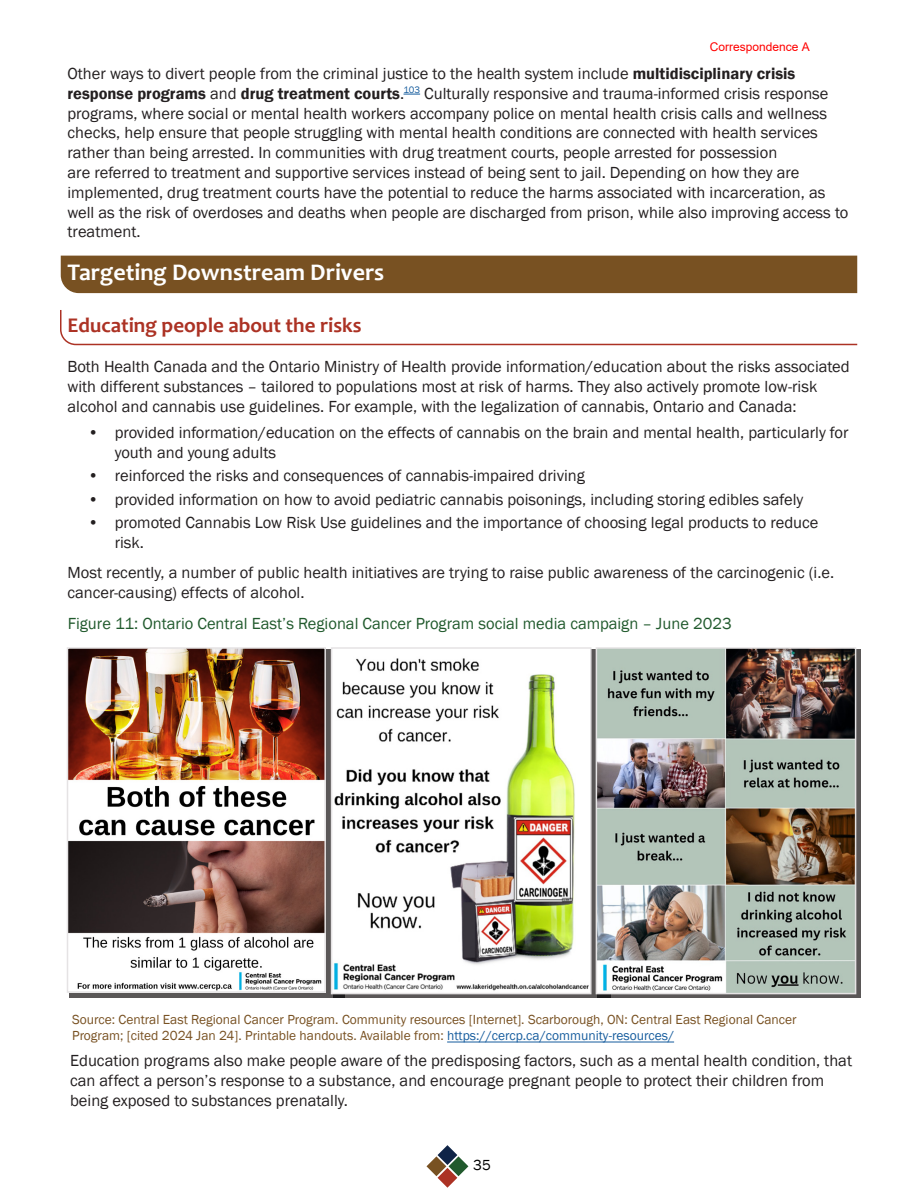
<style>
.page{position:relative;width:918px;height:1188px;background:#fff}
.page>*{position:absolute;margin:0;border:0;box-sizing:border-box;transform-origin:0 0}
.t1{font:700 24px "Candara";color:#fff}
.t2{font:700 21px "Candara";color:#ac3224}
.t3{font:16.5px/19.8px "Franklin Gothic";color:#231f20}
.t4{font:16.5px "Franklin Gothic";color:#215a2d}
.t5{font:15px "Franklin Gothic";color:#000}
.t6{font:13.5px/16.2px "Franklin Gothic";color:#785122}
.t7{font:12px "Arial";color:#f00}
.s1{font-weight:600}
.s2{color:#175d9e}
</style>
<div class="page">
<svg style="left:427px;top:1145px;width:41px;height:43px"></svg>
<svg style="left:404px;top:94px;width:16px;height:1px"></svg>
<div style="left:61px;top:256px;width:796px;height:37px;background:#785122"></div>
<svg style="left:60px;top:310px;width:798px;height:36px"></svg>
<div style="left:69px;top:649px;width:275px;height:349px;background:#231f20;opacity:.75"></div>
<img style="left:70px;top:650px;width:253px;height:340px">
<div style="left:67px;top:647px;width:259px;height:346px;border:2px solid #e5e3e4"></div>
<div style="left:333px;top:649px;width:277px;height:349px;background:#231f20;opacity:.75"></div>
<img style="left:334px;top:650px;width:255px;height:341px">
<div style="left:331px;top:647px;width:261px;height:347px;border:2px solid #e5e3e4"></div>
<div style="left:598px;top:649px;width:263px;height:349px;background:#231f20;opacity:.75"></div>
<img style="left:599px;top:650px;width:254px;height:341px">
<div style="left:596px;top:647px;width:260px;height:347px;border:2px solid #e5e3e4"></div>
<hr style="left:447px;top:1042px;width:227px;height:1px;background:#175d9e">
<p class="t7" style="left:710px;top:39px;width:102px">Correspondence A</p>
<p class="t3" style="left:68px;top:64px;width:782px">Other ways to divert people from the criminal justice to the health system include <span class="s1">multidisciplinary crisis response programs</span> and <span class="s1">drug treatment courts</span>.<sup>103</sup> Culturally responsive and trauma-informed crisis response programs, where social or mental health workers accompany police on mental health crisis calls and wellness checks, help ensure that people struggling with mental health conditions are connected with health services rather than being arrested. In communities with drug treatment courts, people arrested for possession<br>are referred to treatment and supportive services instead of being sent to jail. Depending on how they are implemented, drug treatment courts have the potential to reduce the harms associated with incarceration, as well as the risk of overdoses and deaths when people are discharged from prison, while also improving access to treatment.</p>
<h1 class="t1" style="left:68px;top:257px;width:318px">Targeting Downstream Drivers</h1>
<p class="t2" style="left:68px;top:312px;width:296px">Educating people about the risks</p>
<p class="t3" style="left:68px;top:357px;width:784px">Both Health Canada and the Ontario Ministry of Health provide information/education about the risks associated with different substances – tailored to populations most at risk of harms. They also actively promote low-risk alcohol and cannabis use guidelines. For example, with the legalization of cannabis, Ontario and Canada:</p>
<p class="t3" style="left:115px;top:423px;width:735px;text-indent:-27px">• provided information/education on the effects of cannabis on the brain and mental health, particularly for youth and young adults</p>
<p class="t3" style="left:88px;top:466px;width:499px">• reinforced the risks and consequences of cannabis-impaired driving</p>
<p class="t3" style="left:88px;top:490px;width:717px">• provided information on how to avoid pediatric cannabis poisonings, including storing edibles safely</p>
<p class="t3" style="left:115px;top:513px;width:705px;text-indent:-27px">• promoted Cannabis Low Risk Use guidelines and the importance of choosing legal products to reduce risk.</p>
<p class="t3" style="left:67px;top:563px;width:768px">Most recently, a number of public health initiatives are trying to raise public awareness of the carcinogenic (i.e. cancer-causing) effects of alcohol.</p>
<p class="t4" style="left:68px;top:614px;width:666px">Figure 11: Ontario Central East’s Regional Cancer Program social media campaign – June 2023</p>
<p class="t6" style="left:72px;top:1012px;width:726px">Source: Central East Regional Cancer Program. Community resources [Internet]. Scarborough, ON: Central East Regional Cancer<br>Program; [cited 2024 Jan 24]. Printable handouts. Available from: <span class="s2">https://cercp.ca/community-resources/</span></p>
<p class="t3" style="left:70px;top:1051px;width:784px">Education programs also make people aware of the predisposing factors, such as a mental health condition, that can affect a person’s response to a substance, and encourage pregnant people to protect their children from being exposed to substances prenatally.</p>
<p class="t5" style="left:473px;top:1155px;width:19px">35</p>
</div>
